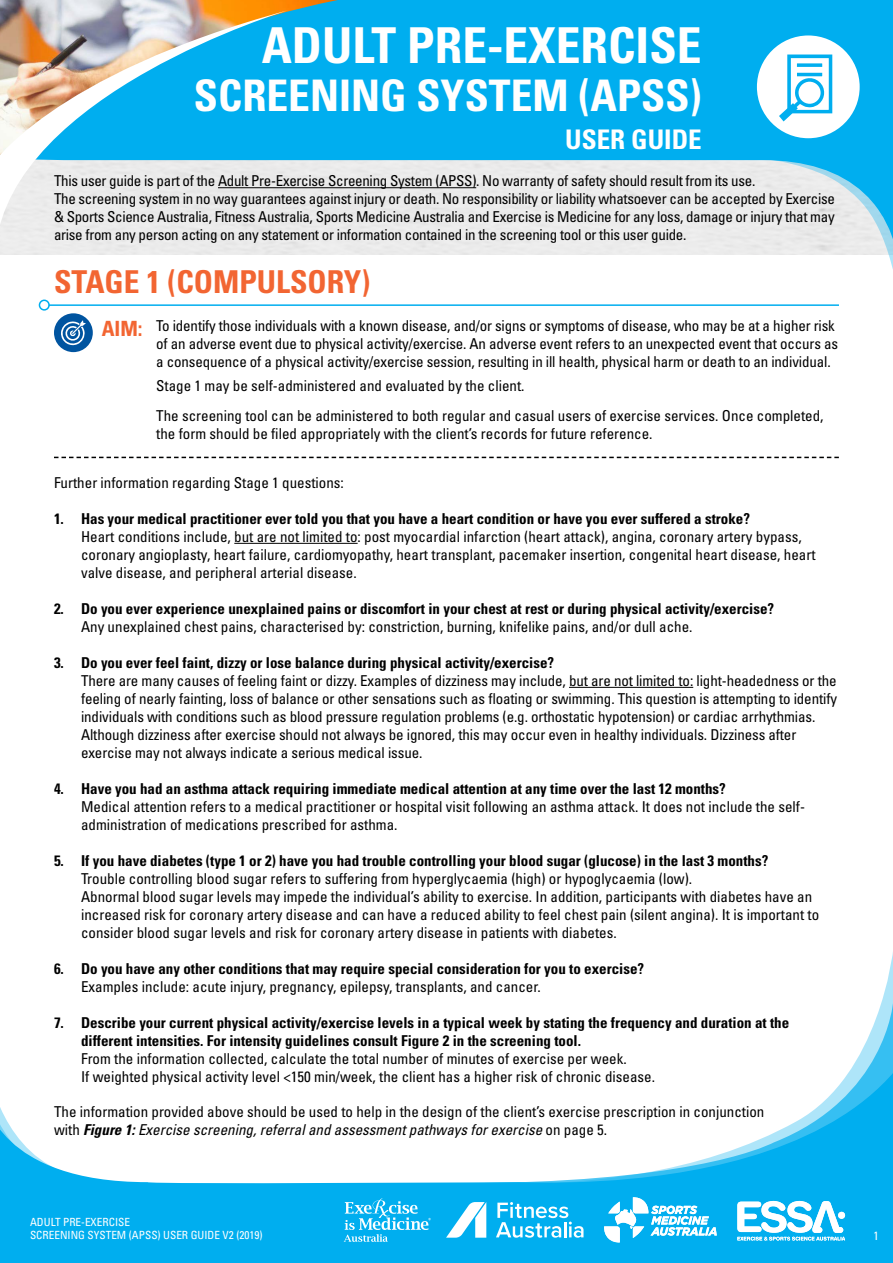
<style>
.page{position:relative;width:893px;height:1263px;background:#fff}
.page>*{position:absolute;margin:0;border:0;box-sizing:border-box;transform-origin:0 0}
.t1{font:700 condensed 49.5px "Univers LT Std";color:#fff}
.t2{font:700 condensed 43.5px "Univers LT Std";color:#fff}
.t3{font:700 condensed 31.5px "Univers LT Std";color:#f26532}
.t4{font:700 condensed 27px "Univers LT Std";color:#fff}
.t5{font:700 condensed 21px "Univers LT Std";color:#f26532}
.t6{font:condensed 15px/18px "Univers LT Std";color:#000}
.t7{font:700 condensed 15px/18px "Univers LT Std";color:#000}
.t8{font:condensed 15px/18px "Univers LT Std";letter-spacing:-.02em;color:#000}
.t9{font:condensed 12px "Univers LT Std";color:#fff}
.t10{font:condensed 11.25px/13.5px "Univers LT Std";color:#fff}
.s1{font-weight:700;font-style:italic}
.s2{font-style:italic}
</style>
<div class="page">
<svg style="left:0;top:0;width:893px;height:353px"></svg>
<img style="left:0;top:0;width:338px;height:176px">
<svg style="left:0;top:10px;width:289px;height:237px;background:#9acada"></svg>
<hr style="left:49px;top:304px;width:790px;height:2px;background:#00aeef">
<div style="left:39px;top:300px;width:11px;height:11px;border:2px solid #00aeef;border-radius:50%"></div>
<div style="left:0;top:1182px;width:893px;height:81px;background:#00aeef"></div>
<svg style="left:457px;top:1182px;width:46px;height:9px"></svg>
<svg style="left:503px;top:952px;width:390px;height:243px"></svg>
<svg style="left:0;top:1107px;width:403px;height:141px"></svg>
<hr style="left:218px;top:187px;width:258px;height:1px;background:#000">
<hr style="left:234px;top:543px;width:124px;height:1px;background:#000">
<hr style="left:569px;top:687px;width:124px;height:1px;background:#000">
<svg style="left:757px;top:35px;width:103px;height:103px"></svg>
<svg style="left:54px;top:313px;width:39px;height:39px"></svg>
<svg style="left:54px;top:457px;width:785px;height:1px"></svg>
<svg style="left:737px;top:1201px;width:108px;height:39px"></svg>
<svg style="left:344px;top:1198px;width:87px;height:44px;background:#35bef2"></svg>
<svg style="left:604px;top:1197px;width:113px;height:45px"></svg>
<svg style="left:496px;top:1202px;width:87px;height:36px"></svg>
<svg style="left:446px;top:1202px;width:40px;height:36px"></svg>
<h1 class="t1" style="left:262px;top:16px;width:441px">ADULT PRE-EXERCISE</h1>
<h2 class="t2" style="left:194px;top:69px;width:509px">SCREENING SYSTEM (APSS)</h2>
<h3 class="t4" style="left:565px;top:123px;width:138px">USER GUIDE</h3>
<p class="t8" style="left:54px;top:172px;width:782px">This user guide is part of the Adult Pre-Exercise Screening System (APSS). No warranty of safety should result from its use.<br>The screening system in no way guarantees against injury or death. No responsibility or liability whatsoever can be accepted by Exercise &amp; Sports Science Australia, Fitness Australia, Sports Medicine Australia and Exercise is Medicine for any loss, damage or injury that may arise from any person acting on any statement or information contained in the screening tool or this user guide.</p>
<h3 class="t3" style="left:54px;top:262px;width:318px">STAGE 1 (COMPULSORY)</h3>
<h3 class="t5" style="left:102px;top:315px;width:42px">AIM:</h3>
<p class="t6" style="left:156px;top:317px;width:683px">To identify those individuals with a known disease, and/or signs or symptoms of disease, who may be at a higher risk of an adverse event due to physical activity/exercise. An adverse event refers to an unexpected event that occurs as a consequence of a physical activity/exercise session, resulting in ill health, physical harm or death to an individual.</p>
<p class="t6" style="left:156px;top:371px;width:669px;line-height:30px">Stage 1 may be self-administered and evaluated by the client.<br>The screening tool can be administered to both regular and casual users of exercise services. Once completed,</p>
<p class="t6" style="left:156px;top:425px;width:498px">the form should be filed appropriately with the client’s records for future reference.</p>
<p class="t6" style="left:54px;top:473px;width:291px">Further information regarding Stage 1 questions:</p>
<p class="t7" style="left:54px;top:509px;width:698px">1. Has your medical practitioner ever told you that you have a heart condition or have you ever suffered a stroke?</p>
<p class="t6" style="left:81px;top:527px;width:736px">Heart conditions include, but are not limited to: post myocardial infarction (heart attack), angina, coronary artery bypass, coronary angioplasty, heart failure, cardiomyopathy, heart transplant, pacemaker insertion, congenital heart disease, heart valve disease, and peripheral arterial disease.</p>
<p class="t7" style="left:54px;top:599px;width:722px">2. Do you ever experience unexplained pains or discomfort in your chest at rest or during physical activity/exercise?</p>
<p class="t6" style="left:81px;top:617px;width:613px">Any unexplained chest pains, characterised by: constriction, burning, knifelike pains, and/or dull ache.</p>
<p class="t7" style="left:54px;top:653px;width:502px">3. Do you ever feel faint, dizzy or lose balance during physical activity/exercise?</p>
<p class="t6" style="left:81px;top:671px;width:758px">There are many causes of feeling faint or dizzy. Examples of dizziness may include, but are not limited to: light-headedness or the feeling of nearly fainting, loss of balance or other sensations such as floating or swimming. This question is attempting to identify individuals with conditions such as blood pressure regulation problems (e.g. orthostatic hypotension) or cardiac arrhythmias.<br>Although dizziness after exercise should not always be ignored, this may occur even in healthy individuals. Dizziness after exercise may not always indicate a serious medical issue.</p>
<p class="t7" style="left:54px;top:779px;width:673px">4. Have you had an asthma attack requiring immediate medical attention at any time over the last 12 months?</p>
<p class="t6" style="left:81px;top:797px;width:726px">Medical attention refers to a medical practitioner or hospital visit following an asthma attack. It does not include the self&shy;administration of medications prescribed for asthma.</p>
<p class="t7" style="left:54px;top:851px;width:716px">5. If you have diabetes (type 1 or 2) have you had trouble controlling your blood sugar (glucose) in the last 3 months?</p>
<p class="t6" style="left:81px;top:869px;width:740px">Trouble controlling blood sugar refers to suffering from hyperglycaemia (high) or hypoglycaemia (low).<br>Abnormal blood sugar levels may impede the individual’s ability to exercise. In addition, participants with diabetes have an increased risk for coronary artery disease and can have a reduced ability to feel chest pain (silent angina). It is important to consider blood sugar levels and risk for coronary artery disease in patients with diabetes.</p>
<p class="t7" style="left:54px;top:959px;width:592px">6. Do you have any other conditions that may require special consideration for you to exercise?</p>
<p class="t6" style="left:81px;top:977px;width:461px">Examples include: acute injury, pregnancy, epilepsy, transplants, and cancer.</p>
<p class="t7" style="left:81px;top:1013px;width:710px;text-indent:-27px">7. Describe your current physical activity/exercise levels in a typical week by stating the frequency and duration at the different intensities. For intensity guidelines consult Figure 2 in the screening tool.</p>
<p class="t6" style="left:81px;top:1049px;width:575px">From the information collected, calculate the total number of minutes of exercise per week.<br>If weighted physical activity level &lt;150 min/week, the client has a higher risk of chronic disease.</p>
<p class="t6" style="left:54px;top:1102px;width:712px">The information provided above should be used to help in the design of the client’s exercise prescription in conjunction with <span class="s1">Figure 1:</span> <span class="s2">Exercise screening, referral and assessment pathways for exercise</span> on page 5.</p>
<p class="t10" style="left:30px;top:1215px;width:234px">ADULT PRE-EXERCISE<br>SCREENING SYSTEM (APSS) USER GUIDE V2 (2019)</p>
<p class="t9" style="left:873px;top:1228px;width:7px">1</p>
</div>
